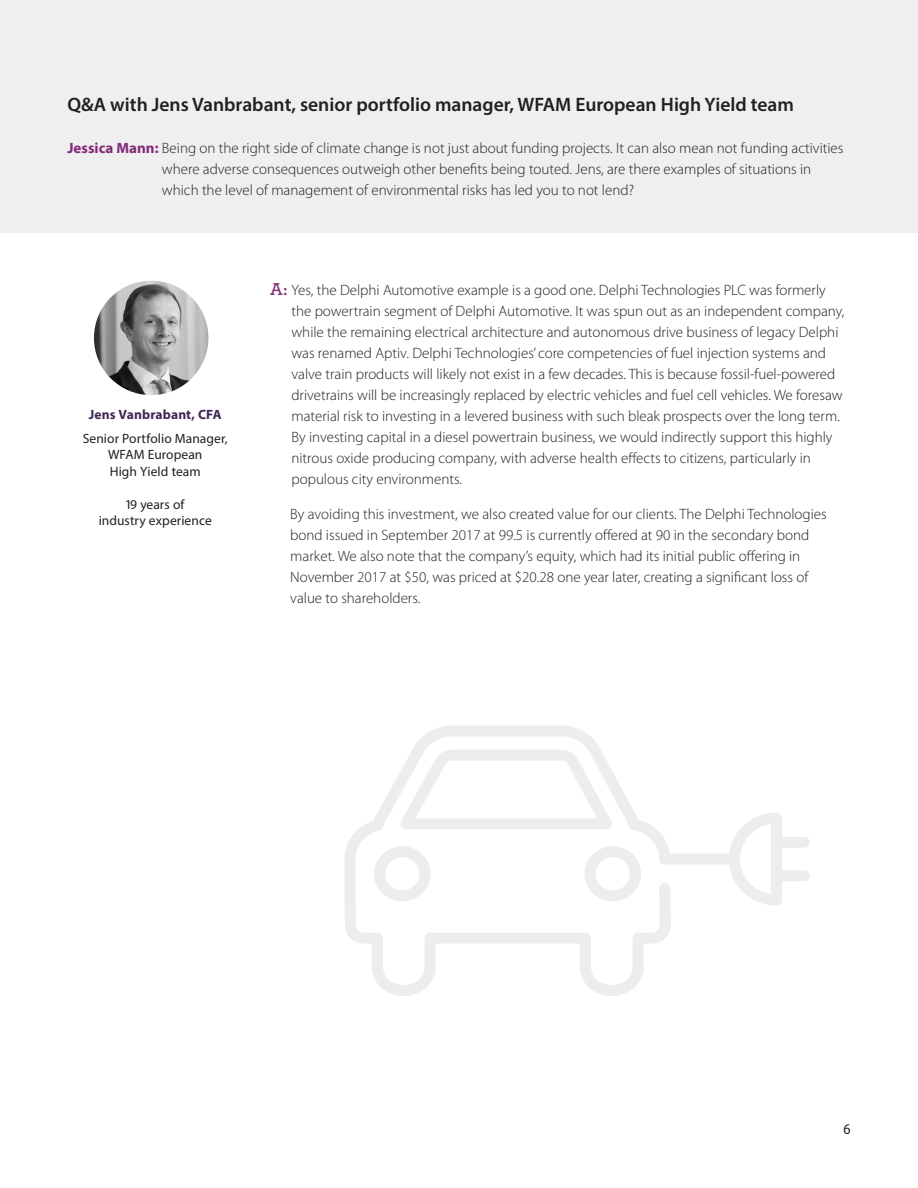
<style>
.page{position:relative;width:918px;height:1188px;background:#fff}
.page>*{position:absolute;margin:0;border:0;box-sizing:border-box;transform-origin:0 0}
.t1{font:600 19.5px "Myriad Pro";color:#231f20}
.t2{font:300 15px/21px "Myriad Pro";color:#231f20}
.t3{font:semi-condensed 15px "Myriad Pro";color:#231f20}
.t4{font:13.5px/16.5px "Myriad Pro";letter-spacing:.005em;color:#231f20;text-align:center}
.t5{font:700 13.5px "Myriad Pro";letter-spacing:.01em;color:#3f2857}
.s1{font-weight:700;color:#842b77}
.s2{font-family:"Archer";font-weight:600;font-size:18px;color:#842b77}
</style>
<div class="page">
<div style="left:0;top:0;width:918px;height:232px;background:#efefef"></div>
<svg style="left:345px;top:726px;width:465px;height:270px"></svg>
<img style="left:94px;top:281px;width:114px;height:114px;border-radius:57px">
<h3 class="t1" style="left:68px;top:92px;width:728px">Q&amp;A with Jens Vanbrabant, senior portfolio manager, WFAM European High Yield team</h3>
<p class="t2" style="left:162px;top:137px;width:683px;text-indent:-94px"><span class="s1">Jessica Mann:</span> Being on the right side of climate change is not just about funding projects. It can also mean not funding activities where adverse consequences outweigh other benefits being touted. Jens, are there examples of situations in which the level of management of environmental risks has led you to not lend?</p>
<p class="t5" style="left:89px;top:406px;width:134px">Jens Vanbrabant, CFA</p>
<p class="t4" style="left:83px;top:430px;width:146px">Senior Portfolio Manager,<br>WFAM European<br>High Yield team</p>
<p class="t4" style="left:99px;top:496px;width:115px">19 years of<br>industry experience</p>
<p class="t2" style="left:291px;top:279px;width:555px;text-indent:-21px"><span class="s2">A:</span> Yes, the Delphi Automotive example is a good one. Delphi Technologies PLC was formerly the powertrain segment of Delphi Automotive. It was spun out as an independent company, while the remaining electrical architecture and autonomous drive business of legacy Delphi was renamed Aptiv. Delphi Technologies’ core competencies of fuel injection systems and valve train products will likely not exist in a few decades. This is because fossil-fuel-powered drivetrains will be increasingly replaced by electric vehicles and fuel cell vehicles. We foresaw material risk to investing in a levered business with such bleak prospects over the long term.<br>By investing capital in a diesel powertrain business, we would indirectly support this highly nitrous oxide producing company, with adverse health effects to citizens, particularly in populous city environments.</p>
<p class="t2" style="left:290px;top:503px;width:538px">By avoiding this investment, we also created value for our clients. The Delphi Technologies bond issued in September 2017 at 99.5 is currently offered at 90 in the secondary bond market. We also note that the company’s equity, which had its initial public offering in November 2017 at $50, was priced at $20.28 one year later, creating a significant loss of value to shareholders.</p>
<p class="t3" style="left:843px;top:1120px;width:9px">6</p>
</div>
